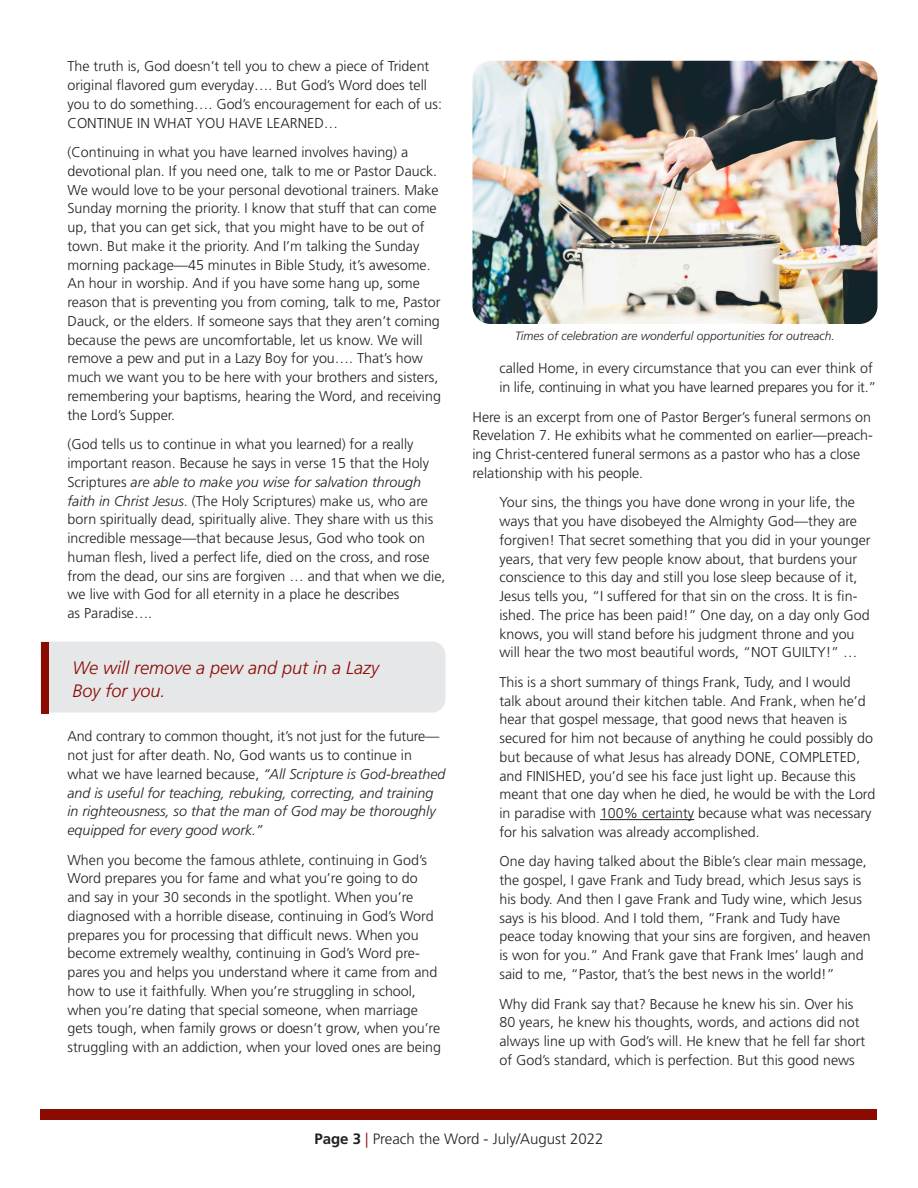
<style>
.page{position:relative;width:918px;height:1188px;background:#fff}
.page>*{position:absolute;margin:0;border:0;box-sizing:border-box;transform-origin:0 0}
.t1{font:italic 300 18px/22.5px "Frutiger LT Std";color:#8b0a02}
.t2{font:300 15px "Frutiger LT Std";color:#231f20}
._9_5_Body_Text{font:300 14.25px/18.8px "Frutiger LT Std";color:#231f20}
._9_5_Body_Text-2{font:italic 300 14.25px/18.8px "Frutiger LT Std";color:#231f20}
._9_5_Body_Text-3{font:italic 300 12px "Frutiger LT Std";color:#231f20}
.s1{font-style:italic}
.s2{font-style:normal}
.s3{font-weight:700}
.s4{color:#8b0a02}
</style>
<div class="page">
<hr style="left:600px;top:819px;width:94px;height:1px;background:#231f20">
<div style="left:40px;top:1109px;width:838px;height:11px;background:#8b0a02"></div>
<img style="left:472px;top:61px;width:406px;height:263px">
<div style="left:40px;top:642px;width:406px;height:71px;background:#e6e7e9"></div>
<div style="left:41px;top:643px;width:8px;height:71px;background:#8b0a02"></div>
<p class="_9_5_Body_Text" style="left:68px;top:57px;width:376px">The truth is, God doesn’t tell you to chew a piece of Trident original flavored gum everyday…. But God’s Word does tell you to do something…. God’s encouragement for each of us:<br>CONTINUE IN WHAT YOU HAVE LEARNED…</p>
<p class="_9_5_Body_Text" style="left:68px;top:143px;width:375px">(Continuing in what you have learned involves having) a devotional plan. If you need one, talk to me or Pastor Dauck.<br>We would love to be your personal devotional trainers. Make Sunday morning the priority. I know that stuff that can come up, that you can get sick, that you might have to be out of town. But make it the priority. And I’m talking the Sunday morning package—45 minutes in Bible Study, it’s awesome.<br>An hour in worship. And if you have some hang up, some reason that is preventing you from coming, talk to me, Pastor Dauck, or the elders. If someone says that they aren’t coming because the pews are uncomfortable, let us know. We will remove a pew and put in a Lazy Boy for you…. That’s how much we want you to be here with your brothers and sisters, remembering your baptisms, hearing the Word, and receiving the Lord’s Supper.</p>
<p class="_9_5_Body_Text" style="left:68px;top:435px;width:379px">(God tells us to continue in what you learned) for a really important reason. Because he says in verse 15 that the Holy Scriptures <span class="s1">are able to make you wise for salvation through faith in Christ Jesus</span>. (The Holy Scriptures) make us, who are born spiritually dead, spiritually alive. They share with us this incredible message—that because Jesus, God who took on human flesh, lived a perfect life, died on the cross, and rose from the dead, our sins are forgiven … and that when we die, we live with God for all eternity in a place he describes<br>as Paradise….</p>
<p class="t1" style="left:72px;top:657px;width:308px">We will remove a pew and put in a Lazy<br>Boy for you.</p>
<p class="_9_5_Body_Text-2" style="left:68px;top:727px;width:379px"><span class="s2">And contrary to common thought, it’s not just for the future— not just for after death. No, God wants us to continue in what we have learned because,</span> “All Scripture is God-breathed and is useful for teaching, rebuking, correcting, and training in righteousness, so that the man of God may be thoroughly equipped for every good work.”</p>
<p class="_9_5_Body_Text" style="left:68px;top:851px;width:375px">When you become the famous athlete, continuing in God’s Word prepares you for fame and what you’re going to do and say in your 30 seconds in the spotlight. When you’re diagnosed with a horrible disease, continuing in God’s Word prepares you for processing that difficult news. When you become extremely wealthy, continuing in God’s Word pre&shy;pares you and helps you understand where it came from and how to use it faithfully. When you’re struggling in school, when you’re dating that special someone, when marriage gets tough, when family grows or doesn’t grow, when you’re struggling with an addiction, when your loved ones are being</p>
<p class="_9_5_Body_Text-3" style="left:515px;top:329px;width:321px">Times of celebration are wonderful opportunities for outreach.</p>
<p class="_9_5_Body_Text" style="left:500px;top:359px;width:379px">called Home, in every circumstance that you can ever think of in life, continuing in what you have learned prepares you for it.”</p>
<p class="_9_5_Body_Text" style="left:472px;top:408px;width:402px">Here is an excerpt from one of Pastor Berger’s funeral sermons on Revelation 7. He exhibits what he commented on earlier—preach&shy;ing Christ-centered funeral sermons as a pastor who has a close relationship with his people.</p>
<p class="_9_5_Body_Text" style="left:500px;top:493px;width:373px">Your sins, the things you have done wrong in your life, the ways that you have disobeyed the Almighty God—they are forgiven! That secret something that you did in your younger years, that very few people know about, that burdens your conscience to this day and still you lose sleep because of it, Jesus tells you, “I suffered for that sin on the cross. It is fin&shy;ished. The price has been paid!” One day, on a day only God knows, you will stand before his judgment throne and you will hear the two most beautiful words, “NOT GUILTY!” …</p>
<p class="_9_5_Body_Text" style="left:500px;top:673px;width:377px">This is a short summary of things Frank, Tudy, and I would talk about around their kitchen table. And Frank, when he’d hear that gospel message, that good news that heaven is secured for him not because of anything he could possibly do but because of what Jesus has already DONE, COMPLETED, and FINISHED, you’d see his face just light up. Because this meant that one day when he died, he would be with the Lord in paradise with 100% certainty because what was necessary for his salvation was already accomplished.</p>
<p class="_9_5_Body_Text" style="left:500px;top:852px;width:373px">One day having talked about the Bible’s clear main message, the gospel, I gave Frank and Tudy bread, which Jesus says is his body. And then I gave Frank and Tudy wine, which Jesus says is his blood. And I told them, “Frank and Tudy have peace today knowing that your sins are forgiven, and heaven is won for you.” And Frank gave that Frank Imes’ laugh and said to me, “Pastor, that’s the best news in the world!”</p>
<p class="_9_5_Body_Text" style="left:500px;top:994px;width:367px">Why did Frank say that? Because he knew his sin. Over his 80 years, he knew his thoughts, words, and actions did not always line up with God’s will. He knew that he fell far short of God’s standard, which is perfection. But this good news</p>
<p class="t2" style="left:314px;top:1130px;width:291px"><span class="s3">Page 3</span> <span class="s4">|</span> Preach the Word - July/August 2022</p>
</div>
